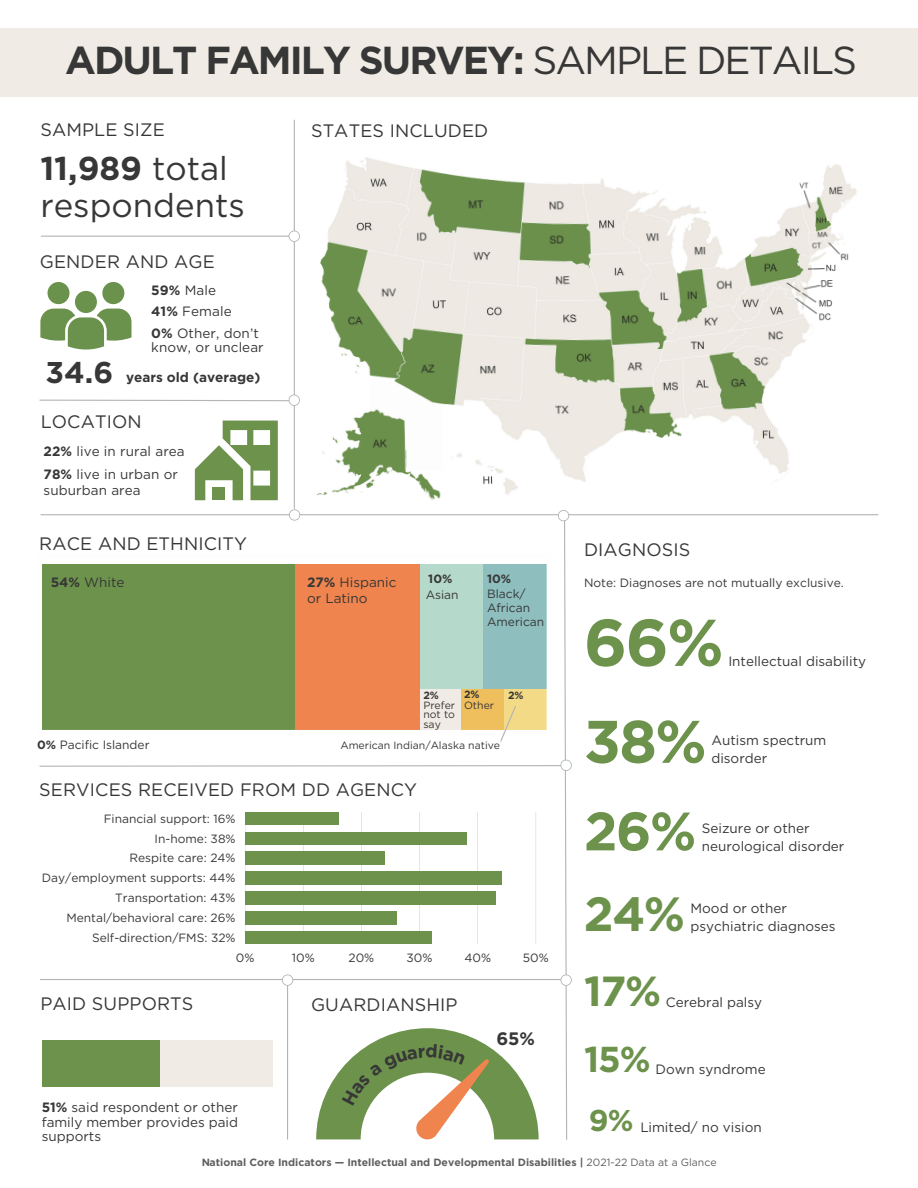
<style>
.page{position:relative;width:918px;height:1188px;background:#fff}
.page>*{position:absolute;margin:0;border:0;box-sizing:border-box;transform-origin:0 0}
.t1{font:700 66px "Gotham";color:#6c924c}
.t2{font:700 60px "Gotham";color:#6c924c}
.t3{font:700 54px "Gotham";color:#6c924c}
.t4{font:700 48px "Gotham";color:#6c924c}
.t5{font:700 42px "Gotham";color:#6c924c}
.t6{font:700 39px "Gotham";letter-spacing:-.05em;color:#373737}
.t7{font:700 36px "Gotham";color:#6c924c}
.t8{font:33px/37.2px "Gotham";color:#373737}
.t9{font:700 30px "Gotham";color:#6c924c}
.t10{font:18px "Gotham";letter-spacing:.005em;color:#373737}
.t11{font:700 18px "Gotham";color:#373737}
.t12{font:13.5px/14.7px "Gotham";color:#373737}
.t13{font:700 13.5px "Gotham";color:#373737}
.t14{font:12px/20px "Gotham";color:#373737}
.t15{font:700 10.5px "Gotham";color:#373737}
.t16{font:10.5px/9.6px "Gotham";color:#373737}
.s1{font-weight:400}
.s2{font-weight:700}
.s3{font-size:30px}
</style>
<div class="page">
<hr style="left:294px;top:120px;width:1px;height:388px;background:#b4b4b4">
<hr style="left:41px;top:236px;width:258px;height:1px;background:#b4b4b4">
<svg style="left:289px;top:231px;width:11px;height:11px"></svg>
<hr style="left:41px;top:514px;width:837px;height:1px;background:#b4b4b4">
<div style="left:0;top:28px;width:918px;height:69px;background:#f0ece5"></div>
<svg style="left:39px;top:395px;width:261px;height:11px"></svg>
<svg style="left:40px;top:282px;width:92px;height:68px"></svg>
<svg style="left:195px;top:421px;width:83px;height:79px"></svg>
<img style="left:316px;top:157px;width:541px;height:343px">
<svg style="left:39px;top:509px;width:533px;height:631px"></svg>
<h2 class="t6" style="left:65px;top:36px;width:793px">ADULT FAMILY SURVEY: <span class="s1">SAMPLE DETAILS</span></h2>
<h3 class="t10" style="left:40px;top:119px;width:126px">SAMPLE SIZE</h3>
<p class="t8" style="left:40px;top:149px;width:206px"><span class="s2">11,989</span> total respondents</p>
<h3 class="t10" style="left:40px;top:251px;width:176px">GENDER AND AGE</h3>
<p class="t12" style="left:151px;top:283px;width:66px"><span class="s2">59%</span> Male</p>
<p class="t12" style="left:151px;top:304px;width:82px"><span class="s2">41%</span> Female</p>
<p class="t12" style="left:151px;top:326px;width:114px"><span class="s2">0%</span> Other, don’t know, or unclear</p>
<p class="t13" style="left:46px;top:369px;width:216px"><span class="s3">34.6</span> years old (average)</p>
<h3 class="t10" style="left:41px;top:411px;width:103px">LOCATION</h3>
<p class="t12" style="left:44px;top:443px;width:143px"><span class="s2">22%</span> live in rural area</p>
<p class="t12" style="left:44px;top:466px;width:136px;line-height:15.8px"><span class="s2">78%</span> live in urban or suburban area</p>
<h3 class="t10" style="left:39px;top:532px;width:209px">RACE AND ETHNICITY</h3>
<h3 class="t10" style="left:311px;top:120px;width:179px">STATES INCLUDED</h3>
<p class="t12" style="left:51px;top:575px;width:75px"><span class="s2">54%</span> White</p>
<p class="t12" style="left:307px;top:574px;width:91px;line-height:15.8px"><span class="s2">27%</span> Hispanic or Latino</p>
<p class="t14" style="left:426px;top:571px;width:34px;line-height:16px"><span class="s2">10%<br></span>Asian</p>
<p class="t14" style="left:487px;top:572px;width:59px;line-height:14.4px"><span class="s2">10%<br></span>Black/<br>African<br>American</p>
<p class="t14" style="left:37px;top:735px;width:114px"><span class="s2">0%</span> Pacific Islander</p>
<p class="t16" style="left:464px;top:689px;width:32px;line-height:10.5px"><span class="s2">2%<br></span>Other</p>
<p class="t15" style="left:423px;top:689px;width:17px">2%</p>
<p class="t15" style="left:508px;top:689px;width:17px">2%</p>
<p class="t16" style="left:423px;top:700px;width:33px;text-align:justify">Prefer not to say</p>
<p class="t16" style="left:340px;top:740px;width:161px">American Indian/Alaska native</p>
<h3 class="t10" style="left:39px;top:779px;width:379px">SERVICES RECEIVED FROM DD AGENCY</h3>
<p class="t14" style="left:42px;top:808px;width:195px;text-align:right">Financial support: 16%<br>In-home: 38%<br>Respite care: 24%<br>Day/employment supports: 44%<br>Transportation: 43%<br>Mental/behavioral care: 26%<br>Self-direction/FMS: 32%</p>
<h3 class="t10" style="left:40px;top:993px;width:155px">PAID SUPPORTS</h3>
<p class="t14" style="left:236px;top:947px;width:20px">0%</p>
<p class="t14" style="left:292px;top:947px;width:24px">10%</p>
<p class="t14" style="left:349px;top:947px;width:27px">20%</p>
<p class="t14" style="left:407px;top:947px;width:27px">30%</p>
<p class="t14" style="left:464px;top:947px;width:28px">40%</p>
<p class="t14" style="left:523px;top:947px;width:27px">50%</p>
<h3 class="t10" style="left:311px;top:994px;width:148px">GUARDIANSHIP</h3>
<p class="t11" style="left:496px;top:1027px;width:40px">65%</p>
<p class="t12" style="left:42px;top:1100px;width:198px;text-align:justify"><span class="s2">51%</span> said respondent or other family member provides paid supports</p>
<h3 class="t10" style="left:584px;top:539px;width:108px">DIAGNOSIS</h3>
<p class="t14" style="left:584px;top:573px;width:261px">Note: Diagnoses are not mutually exclusive.</p>
<p class="t1" style="left:584px;top:603px;width:142px">66%</p>
<p class="t12" style="left:728px;top:654px;width:139px">Intellectual disability</p>
<p class="t2" style="left:584px;top:705px;width:124px">38%</p>
<p class="t12" style="left:711px;top:731px;width:116px;line-height:18px">Autism spectrum disorder</p>
<p class="t3" style="left:584px;top:799px;width:114px">26%</p>
<p class="t12" style="left:702px;top:820px;width:144px;line-height:18px">Seizure or other neurological disorder</p>
<p class="t4" style="left:584px;top:885px;width:103px">24%</p>
<p class="t12" style="left:691px;top:899px;width:147px;line-height:18px">Mood or other psychiatric diagnoses</p>
<p class="t5" style="left:584px;top:966px;width:79px">17%</p>
<p class="t12" style="left:666px;top:995px;width:98px">Cerebral palsy</p>
<p class="t7" style="left:584px;top:1038px;width:68px">15%</p>
<p class="t12" style="left:655px;top:1061px;width:112px">Down syndrome</p>
<p class="t9" style="left:589px;top:1102px;width:46px">9%</p>
<p class="t12" style="left:640px;top:1120px;width:123px">Limited/ no vision</p>
<p class="t15" style="left:201px;top:1156px;width:517px">National Core Indicators — Intellectual and Developmental Disabilities | <span class="s1">2021-22 Data at a Glance</span></p>
</div>
